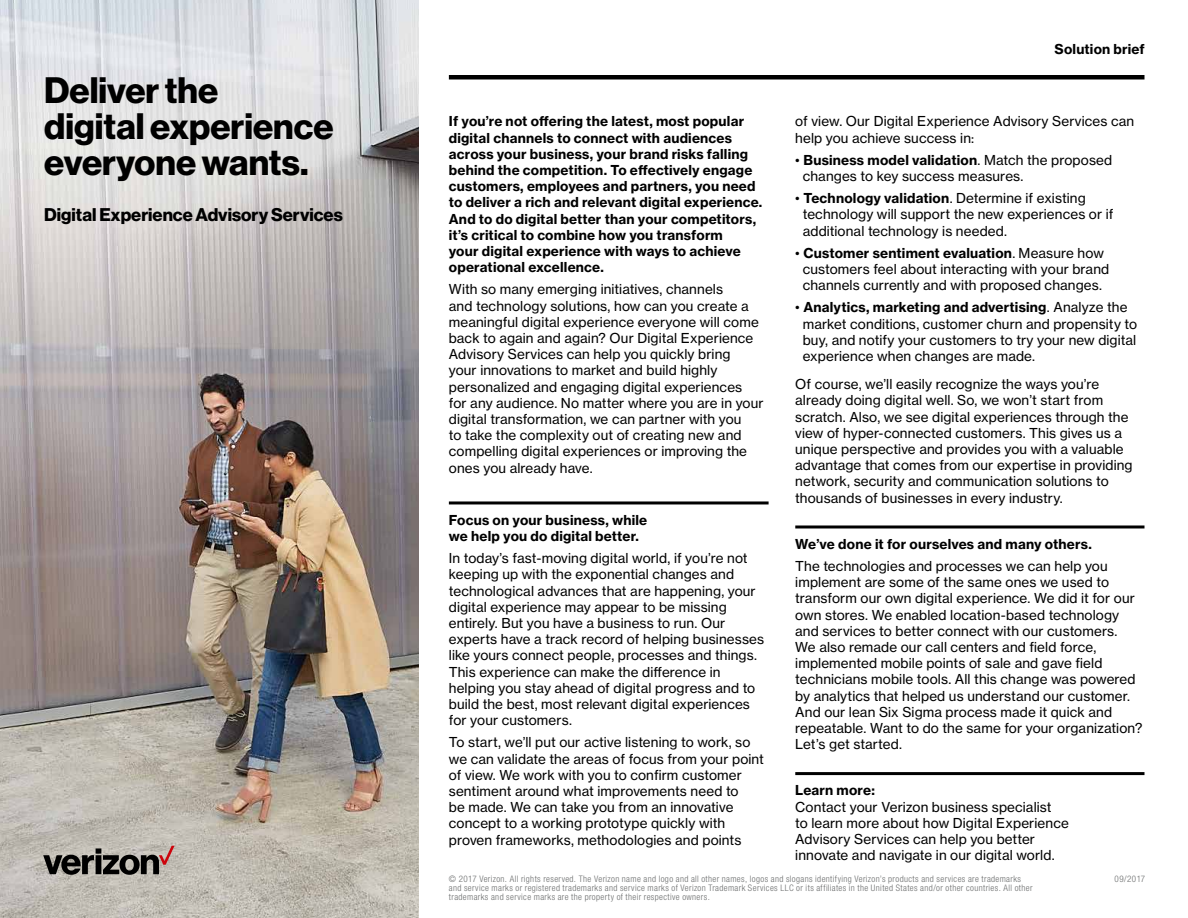
<style>
.page{position:relative;width:1188px;height:918px;background:#fff}
.page>*{position:absolute;margin:0;border:0;box-sizing:border-box;transform-origin:0 0}
.t1{font:36px/36px "N Haas Grotesk DS Std 75 Bd";color:#000}
.t2{font:18px "N Haas Grotesk DS Std 75 Bd";color:#000}
.t3{font:13.5px/16.2px "N Haas Grotesk TX Std 55 Rg";letter-spacing:.01em;color:#000}
.t4{font:13.5px/16.2px "N Haas Grotesk TX Std 75 Bd";letter-spacing:.015em;color:#000}
.t5{font:300 condensed 9px/9px "Helvetica Neue LT Std";letter-spacing:.045em;color:#6b6d6d}
.s1{font-family:"N Haas Grotesk TX Std 55 Rg"}
.s2{font-family:"N Haas Grotesk TX Std 75 Bd"}
</style>
<div class="page">
<img style="left:0;top:0;width:418px;height:918px">
<hr style="left:795px;top:525px;width:350px;height:3px;background:#000">
<hr style="left:795px;top:772px;width:350px;height:3px;background:#000">
<div style="left:449px;top:75px;width:695px;height:5px;background:#000"></div>
<hr style="left:449px;top:501px;width:320px;height:3px;background:#000">
<svg style="left:43px;top:846px;width:132px;height:29px;background:#79736e"></svg>
<h1 class="t1" style="left:44px;top:73px;width:291px">Deliver the<br>digital experience everyone wants.</h1>
<h2 class="t2" style="left:44px;top:204px;width:300px">Digital Experience Advisory Services</h2>
<p class="t4" style="left:449px;top:113px;width:315px">If you’re not offering the latest, most popular digital channels to connect with audiences across your business, your brand risks falling behind the competition. To effectively engage customers, employees and partners, you need to deliver a rich and relevant digital experience.<br>And to do digital better than your competitors, it’s critical to combine how you transform<br>your digital experience with ways to achieve operational excellence.</p>
<p class="t3" style="left:449px;top:281px;width:316px">With so many emerging initiatives, channels<br>and technology solutions, how can you create a meaningful digital experience everyone will come back to again and again? Our Digital Experience Advisory Services can help you quickly bring<br>your innovations to market and build highly personalized and engaging digital experiences<br>for any audience. No matter where you are in your digital transformation, we can partner with you<br>to take the complexity out of creating new and compelling digital experiences or improving the ones you already have.</p>
<p class="t4" style="left:449px;top:512px;width:200px">Focus on your business, while we help you do digital better.</p>
<p class="t3" style="left:449px;top:550px;width:317px">In today’s fast-moving digital world, if you’re not keeping up with the exponential changes and technological advances that are happening, your digital experience may appear to be missing entirely. But you have a business to run. Our experts have a track record of helping businesses like yours connect people, processes and things.<br>This experience can make the difference in helping you stay ahead of digital progress and to build the best, most relevant digital experiences for your customers.</p>
<p class="t3" style="left:449px;top:734px;width:317px">To start, we’ll put our active listening to work, so we can validate the areas of focus from your point of view. We work with you to confirm customer sentiment around what improvements need to<br>be made. We can take you from an innovative concept to a working prototype quickly with proven frameworks, methodologies and points</p>
<p class="t4" style="left:1055px;top:41px;width:92px">Solution brief</p>
<p class="t3" style="left:795px;top:113px;width:341px">of view. Our Digital Experience Advisory Services can help you achieve success in:</p>
<p class="t4" style="left:795px;top:152px;width:318px"><span class="s1">•</span> Business model validation<span class="s1">. Match the proposed</span></p>
<p class="t3" style="left:803px;top:168px;width:222px">changes to key success measures.</p>
<p class="t3" style="left:803px;top:190px;width:312px;text-indent:-7px">• <span class="s2">Technology validation</span>. Determine if existing technology will support the new experiences or if additional technology is needed.</p>
<p class="t4" style="left:795px;top:245px;width:310px"><span class="s1">•</span> Customer sentiment evaluation<span class="s1">. Measure how</span></p>
<p class="t3" style="left:803px;top:261px;width:308px">customers feel about interacting with your brand channels currently and with proposed changes.</p>
<p class="t4" style="left:795px;top:299px;width:334px"><span class="s1">•</span> Analytics, marketing and advertising<span class="s1">. Analyze the</span></p>
<p class="t3" style="left:803px;top:315px;width:336px;text-align:justify">market conditions, customer churn and propensity to buy, and notify your customers to try your new digital experience when changes are made.</p>
<p class="t3" style="left:795px;top:376px;width:339px">Of course, we’ll easily recognize the ways you’re already doing digital well. So, we won’t start from scratch. Also, we see digital experiences through the view of hyper-connected customers. This gives us a unique perspective and provides you with a valuable advantage that comes from our expertise in providing network, security and communication solutions to thousands of businesses in every industry.</p>
<p class="t4" style="left:795px;top:536px;width:298px">We’ve done it for ourselves and many others.</p>
<p class="t3" style="left:795px;top:558px;width:349px">The technologies and processes we can help you implement are some of the same ones we used to transform our own digital experience. We did it for our own stores. We enabled location-based technology and services to better connect with our customers.<br>We also remade our call centers and field force, implemented mobile points of sale and gave field technicians mobile tools. All this change was powered by analytics that helped us understand our customer.<br>And our lean Six Sigma process made it quick and repeatable. Want to do the same for your organization?<br>Let’s get started.</p>
<p class="t4" style="left:795px;top:782px;width:81px">Learn more:</p>
<p class="t3" style="left:795px;top:798px;width:275px">Contact your Verizon business specialist<br>to learn more about how Digital Experience Advisory Services can help you better innovate and navigate in our digital world.</p>
<p class="t5" style="left:449px;top:874px;width:585px">© 2017 Verizon. All rights reserved. The Verizon name and logo and all other names, logos and slogans identifying Verizon’s products and services are trademarks and service marks or registered trademarks and service marks of Verizon Trademark Services LLC or its affiliates in the United States and/or other countries. All other trademarks and service marks are the property of their respective owners.</p>
<p class="t5" style="left:1114px;top:874px;width:32px">09/2017</p>
</div>
